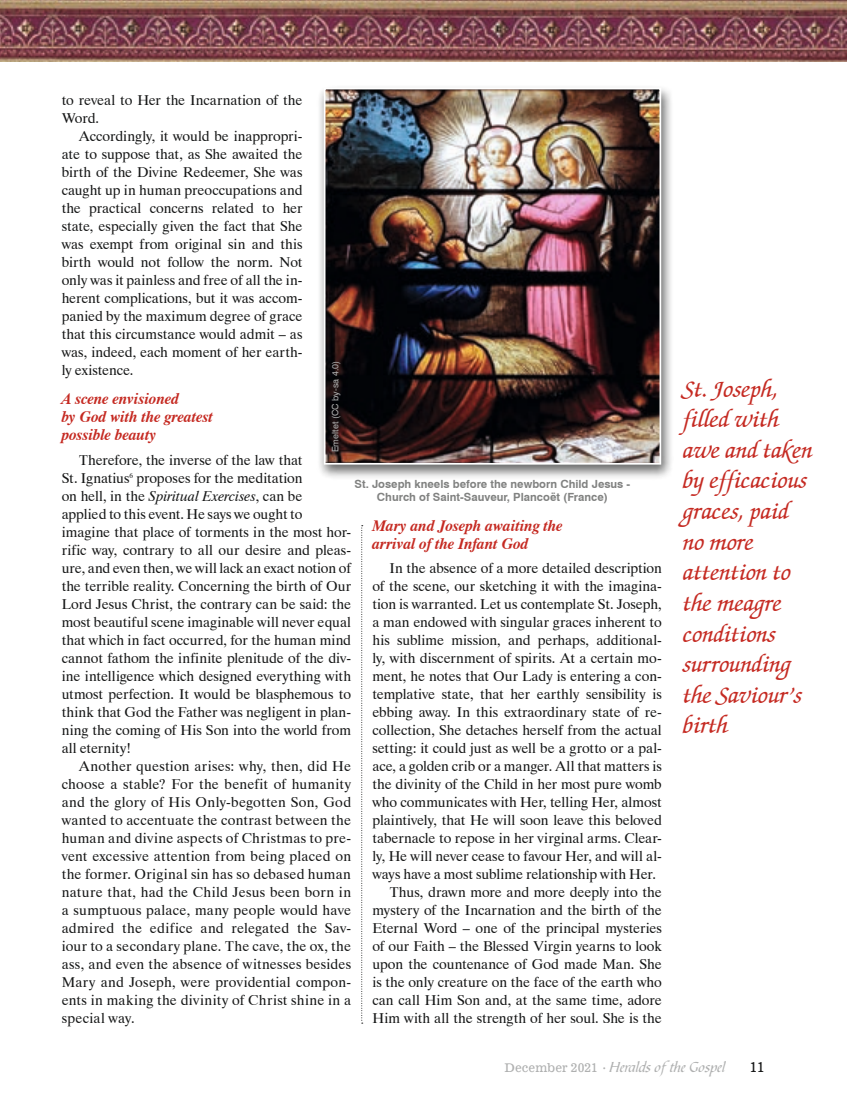
<style>
.page{position:relative;width:847px;height:1106px;background:#fff}
.page>*{position:absolute;margin:0;border:0;box-sizing:border-box;transform-origin:0 0}
.t1{font:italic 500 25.5px/30.6px "Zapf Chancery IT Cby BT";color:#c52a22}
.t2{font:italic 700 15.75px/18px "Dutch 801 BT";color:#c52a22}
.t3{font:15px "Bible Scr T";color:#afb0b0}
.t4{font:14.25px/18px "Dutch 801 BT";letter-spacing:-.005em;color:#151616}
.t5{font:13.5px "News 701 BT Roman A";color:#151616}
.t6{font:700 11.25px/13.5px "Swiss 721 BT";color:#818281;text-align:center}
.t7{font:9px "Swiss 721 BT";letter-spacing:.005em;color:#afb0b0}
.s1{font-style:italic}
.s2{font-family:"News 701 BT Roman A";font-size:12px}
</style>
<div class="page">
<div style="left:316px;top:84px;width:357px;height:396px;background:#151616;opacity:.65"></div>
<img style="left:323px;top:87px;width:338px;height:378px">
<img style="left:0;top:0;width:846px;height:61px">
<svg style="left:361px;top:525px;width:1px;height:498px"></svg>
<p class="t4" style="left:62px;top:91px;width:242px">to reveal to Her the Incarnation of the<br>Word.</p>
<p class="t4" style="left:62px;top:127px;width:242px;text-align:justify;text-indent:17px">Accordingly, it would be inappropri&shy;ate to suppose that, as She awaited the birth of the Divine Redeemer, She was caught up in human preoccupations and the practical concerns related to her state, especially given the fact that She was exempt from original sin and this birth would not follow the norm. Not only was it painless and free of all the in&shy;herent complications, but it was accom&shy;panied by the maximum degree of grace that this circumstance would admit – as was, indeed, each moment of her earth&shy;ly existence.</p>
<p class="t2" style="left:62px;top:389px;width:153px">A scene envisioned<br>by God with the greatest possible beauty</p>
<p class="t4" style="left:62px;top:451px;width:291px;text-indent:17px">Therefore, the inverse of the law that<br>St. Ignatius<sup>6</sup> proposes for the meditation<br>on hell, in the <span class="s1">Spiritual Exercises</span>, can be<br>applied to this event. He says we ought to imagine that place of torments in the most hor&shy;rific way, contrary to all our desire and pleas&shy;ure, and even then, we will lack an exact notion of the terrible reality. Concerning the birth of Our Lord Jesus Christ, the contrary can be said: the most beautiful scene imaginable will never equal that which in fact occurred, for the human mind cannot fathom the infinite plenitude of the div&shy;ine intelligence which designed everything with utmost perfection. It would be blasphemous to think that God the Father was negligent in plan&shy;ning the coming of His Son into the world from all eternity!</p>
<p class="t4" style="left:62px;top:757px;width:291px;text-align:justify;text-indent:17px">Another question arises: why, then, did He choose a stable? For the benefit of humanity and the glory of His Only-begotten Son, God wanted to accentuate the contrast between the human and divine aspects of Christmas to pre&shy;vent excessive attention from being placed on the former. Original sin has so debased human nature that, had the Child Jesus been born in a sumptuous palace, many people would have admired the edifice and relegated the Sav&shy;iour to a secondary plane. The cave, the ox, the ass, and even the absence of witnesses besides Mary and Joseph, were providential compon&shy;ents in making the divinity of Christ shine in a special way.</p>
<p class="t7" style="left:330px;top:452px;width:93px;rotate:-90deg">Emeltet (CC by-sa 4.0)</p>
<p class="t6" style="left:354px;top:477px;width:277px">St. Joseph kneels before the newborn Child Jesus -<br>Church of Saint-Sauveur, Plancoët (France)</p>
<p class="t2" style="left:372px;top:516px;width:192px">Mary and Joseph awaiting the arrival of the Infant God</p>
<p class="t4" style="left:389px;top:559px;width:274px">In the absence of a more detailed description</p>
<p class="t4" style="left:372px;top:577px;width:291px">of the scene, our sketching it with the imagina-</p>
<p class="t4" style="left:372px;top:595px;width:291px">tion is warranted. Let us contemplate St. Joseph,</p>
<p class="t4" style="left:372px;top:613px;width:291px">a man endowed with singular graces inherent to</p>
<p class="t4" style="left:372px;top:631px;width:291px">his sublime mission, and perhaps, additional-</p>
<p class="t4" style="left:372px;top:649px;width:291px">ly, with discernment of spirits. At a certain mo-</p>
<p class="t4" style="left:372px;top:667px;width:291px">ment, he notes that Our Lady is entering a con-</p>
<p class="t4" style="left:372px;top:685px;width:291px">templative state, that her earthly sensibility is</p>
<p class="t4" style="left:372px;top:703px;width:291px">ebbing away. In this extraordinary state of re-</p>
<p class="t4" style="left:372px;top:721px;width:291px">collection, She detaches herself from the actual</p>
<p class="t4" style="left:372px;top:739px;width:291px">setting: it could just as well be a grotto or a pal-</p>
<p class="t4" style="left:372px;top:757px;width:291px">ace, a golden crib or a manger. All that matters is</p>
<p class="t4" style="left:372px;top:775px;width:291px">the divinity of the Child in her most pure womb</p>
<p class="t4" style="left:372px;top:793px;width:291px">who communicates with Her, telling Her, almost</p>
<p class="t4" style="left:372px;top:811px;width:291px">plaintively, that He will soon leave this beloved</p>
<p class="t4" style="left:372px;top:829px;width:291px">tabernacle to repose in her virginal arms. Clear-</p>
<p class="t4" style="left:372px;top:847px;width:291px">ly, He will never cease to favour Her, and will al-</p>
<p class="t4" style="left:372px;top:865px;width:285px">ways have a most sublime relationship with Her.</p>
<p class="t4" style="left:389px;top:883px;width:274px">Thus, drawn more and more deeply into the</p>
<p class="t4" style="left:372px;top:901px;width:291px">mystery of the Incarnation and the birth of the</p>
<p class="t4" style="left:372px;top:919px;width:291px">Eternal Word – one of the principal mysteries</p>
<p class="t4" style="left:372px;top:937px;width:291px">of our Faith – the Blessed Virgin yearns to look</p>
<p class="t4" style="left:372px;top:955px;width:291px">upon the countenance of God made Man. She</p>
<p class="t4" style="left:372px;top:973px;width:291px">is the only creature on the face of the earth who</p>
<p class="t4" style="left:372px;top:991px;width:291px">can call Him Son and, at the same time, adore</p>
<p class="t4" style="left:372px;top:1009px;width:291px">Him with all the strength of her soul. She is the</p>
<h1 class="t1" style="left:682px;top:374px;width:131px">St. Joseph, filled with awe and taken by efficacious graces, paid no more attention to the meagre conditions surrounding the Saviour’s birth</h1>
<p class="t3" style="left:504px;top:1057px;width:222px"><span class="s2">December 2021</span> <sub>·</sub> Heralds of the Gospel</p>
<p class="t5" style="left:749px;top:1058px;width:17px">11</p>
</div>
